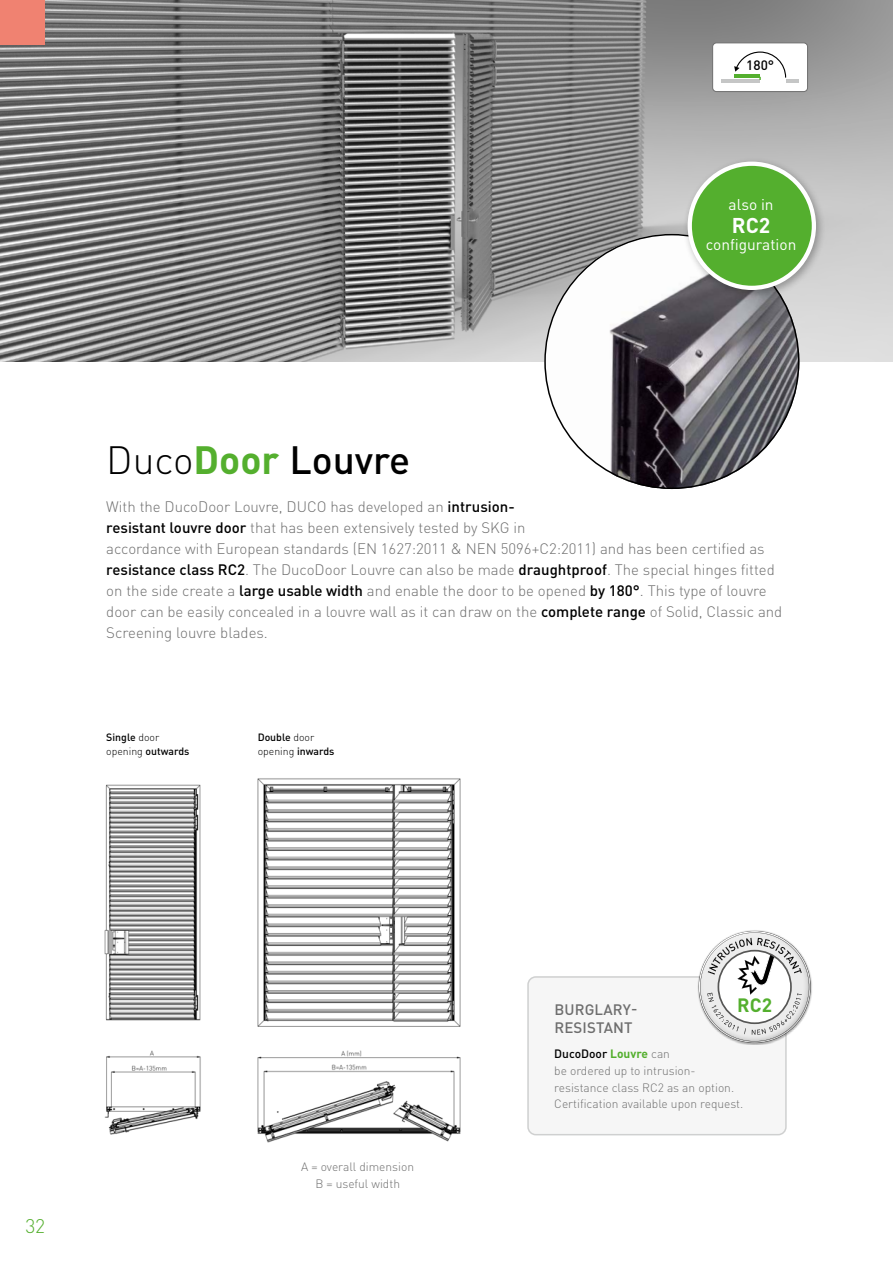
<style>
.page{position:relative;width:893px;height:1263px;background:#fff}
.page>*{position:absolute;margin:0;border:0;box-sizing:border-box;transform-origin:0 0}
.t1{font:500 39px "DINOT";color:#000}
.t2{font:700 21.15px "DINOT";color:#fff}
.t3{font:300 19.5px "DINOT";color:#54af2e}
.t4{font:700 19.2px "DINOT";color:#54af2e}
.t5{font:15.45px "DINOT";color:#fff}
.t6{font:300 15px/21px "DINOT";color:#6e6e6e}
.t7{font:500 15px/18px "DINOT";letter-spacing:.01em;color:#6e6e6e}
.t8{font:500 13.5px "DINOT";color:#000}
.t9{font:300 12px/16.8px "DINOT";color:#6e6e6e}
.t10{font:500 10.5px/13.6px "DINOT";color:#000}
.s1{font-weight:300}
.s2{font-weight:700;color:#54af2e}
.s3{font-weight:500;color:#000}
</style>
<div class="page">
<div style="left:528px;top:977px;width:258px;height:158px;background:#f6f6f6;border-radius:8px"></div>
<div style="left:527px;top:976px;width:260px;height:159px;border:2px solid #cfd0d0;border-radius:8px"></div>
<div style="left:698px;top:928px;width:115px;height:116px;background:#000;opacity:.75"></div>
<img style="left:0;top:0;width:893px;height:361px">
<img style="left:544px;top:234px;width:255px;height:255px;border-radius:128px">
<div style="left:0;top:0;width:45px;height:45px;background:#f08271"></div>
<div style="left:683px;top:157px;width:143px;height:143px;background:#000;opacity:.3"></div>
<div style="left:690px;top:164px;width:124px;height:124px;background:#54af2e;border-radius:50%"></div>
<div style="left:688px;top:162px;width:128px;height:128px;border:4px solid #fff;border-radius:50%"></div>
<div style="left:713px;top:43px;width:94px;height:49px;background:#fff;border-radius:4px"></div>
<hr style="left:722px;top:79px;width:38px;height:3px;background:#c5c6c6">
<svg style="left:734px;top:51px;width:64px;height:31px"></svg>
<div style="left:712px;top:43px;width:96px;height:49px;border:1px solid #6e6e6e;border-radius:4px"></div>
<img style="left:257px;top:778px;width:204px;height:365px">
<img style="left:104px;top:784px;width:97px;height:351px">
<p class="t8" style="left:746px;top:56px;width:29px">180°</p>
<p class="t5" style="left:729px;top:194px;width:47px">also in</p>
<h2 class="t2" style="left:732px;top:211px;width:40px">RC2</h2>
<p class="t5" style="left:706px;top:234px;width:92px">configuration</p>
<h1 class="t1" style="left:106px;top:434px;width:305px"><span class="s1">Duco</span><span class="s2">Door</span> Louvre</h1>
<p class="t6" style="left:106px;top:496px;width:678px">With the DucoDoor Louvre, DUCO has developed an <span class="s3">intrusion-<br>resistant louvre door</span> that has been extensively tested by SKG in<br>accordance with European standards (EN 1627:2011 &amp; NEN 5096+C2:2011) and has been certified as <span class="s3">resistance class RC2</span>. The DucoDoor Louvre can also be made <span class="s3">draughtproof</span>. The special hinges fitted on the side create a <span class="s3">large usable width</span> and enable the door to be opened <span class="s3">by 180°</span>. This type of louvre door can be easily concealed in a louvre wall as it can draw on the <span class="s3">complete range</span> of Solid, Classic and Screening louvre blades.</p>
<p class="t10" style="left:106px;top:730px;width:85px">Single <span class="s1">door opening</span> outwards</p>
<p class="t10" style="left:258px;top:730px;width:78px">Double <span class="s1">door opening</span> inwards</p>
<h3 class="t3" style="left:25px;top:1213px;width:21px">32</h3>
<p class="t9" style="left:301px;top:1158px;width:114px;text-align:center">A = overall dimension<br>B = useful width</p>
<p class="t4" style="left:737px;top:992px;width:36px">RC2</p>
<p class="t7" style="left:554px;top:1000px;width:85px">BURGLARY-<br>RESISTANT</p>
<p class="t9" style="left:554px;top:1045px;width:191px"><span class="s3">DucoDoor</span> <span class="s2">Louvre</span> can<br>be ordered up to intrusion&shy;resistance class RC2 as an option.<br>Certification available upon request.</p>
</div>
